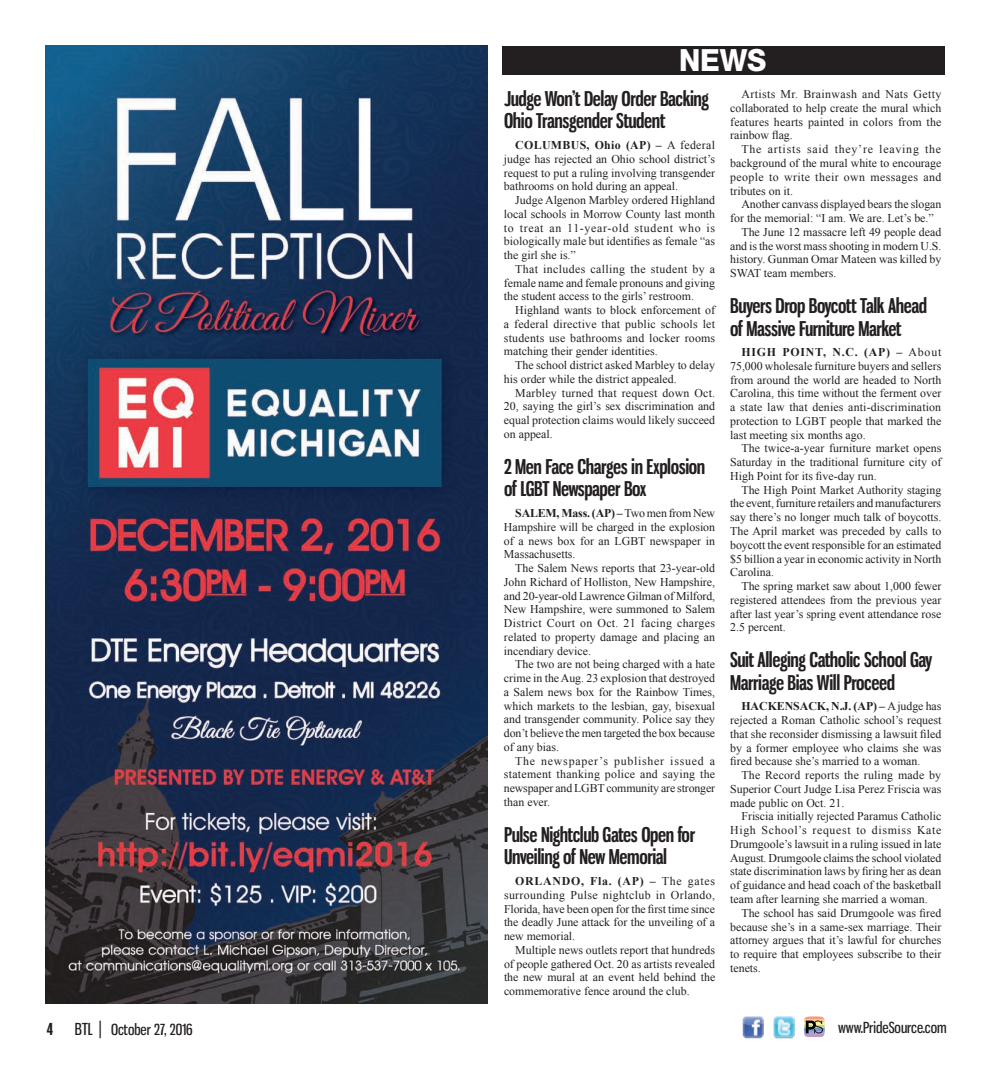
<style>
.page{position:relative;width:990px;height:1080px;background:#fff}
.page>*{position:absolute;margin:0;border:0;box-sizing:border-box;transform-origin:0 0}
.Breif_Box_Title{font:800 30.62px "Helvetica Neue";color:#fff;scale:.94 1}
.t1{font:700 20px/22.5px "Gnuolane Rg";letter-spacing:-.02em;color:#231f20}
.t2{font:700 16.25px "Gnuolane Rg";color:#231f20}
.t3{font:15px "Gnuolane Rg";color:#231f20}
.Body_Copy{font:11.88px/13.8px "Times New Roman";color:#231f20;text-align:justify}
.s1{font-weight:700}
.s2{font-size:16.25px}
.s3{font-size:17.5px}
</style>
<div class="page">
<img style="left:773px;top:1016px;width:22px;height:22px">
<img style="left:742px;top:1016px;width:22px;height:22px">
<hr style="left:804px;top:1016px;width:21px;height:3px;background:#f69a7a">
<hr style="left:804px;top:1019px;width:21px;height:3px;background:#fdc88a">
<hr style="left:804px;top:1022px;width:21px;height:3px;background:#f6f3a2">
<hr style="left:804px;top:1025px;width:21px;height:3px;background:#b7d99b">
<hr style="left:804px;top:1028px;width:21px;height:3px;background:#868fc4">
<hr style="left:804px;top:1031px;width:21px;height:3px;background:#8fafd8">
<hr style="left:804px;top:1034px;width:21px;height:3px;background:#bb9cc9">
<svg style="left:806px;top:1021px;width:17px;height:12px"></svg>
<div style="left:502px;top:46px;width:443px;height:29px;background:#231f20"></div>
<img style="left:45px;top:45px;width:443px;height:958px">
<p class="Breif_Box_Title" style="left:679px;top:42px;width:94px">NEWS</p>
<p class="t1" style="left:504px;top:87px;width:206px">Judge Won’t Delay Order Backing<br>Ohio Transgender Student</p>
<p class="Body_Copy" style="left:504px;top:138px;width:213px;text-indent:11px"><span class="s1">COLUMBUS, Ohio (AP) –</span> A federal judge has rejected an Ohio school district’s request to put a ruling involving transgender bathrooms on hold during an appeal.</p>
<p class="Body_Copy" style="left:504px;top:193px;width:213px;text-indent:11px">Judge Algenon Marbley ordered Highland local schools in Morrow County last month to treat an 11-year-old student who is biologically male but identifies as female “as the girl she is.”</p>
<p class="Body_Copy" style="left:504px;top:262px;width:213px;text-indent:11px">That includes calling the student by a female name and female pronouns and giving the student access to the girls’ restroom.</p>
<p class="Body_Copy" style="left:504px;top:303px;width:213px;text-indent:11px">Highland wants to block enforcement of a federal directive that public schools let students use bathrooms and locker rooms matching their gender identities.</p>
<p class="Body_Copy" style="left:504px;top:358px;width:213px;text-indent:11px">The school district asked Marbley to delay his order while the district appealed.</p>
<p class="Body_Copy" style="left:504px;top:385px;width:213px;text-indent:11px">Marbley turned that request down Oct.<br>20, saying the girl’s sex discrimination and equal protection claims would likely succeed on appeal.</p>
<p class="t1" style="left:504px;top:455px;width:203px">2 Men Face Charges in Explosion of LGBT Newspaper Box</p>
<p class="Body_Copy" style="left:504px;top:506px;width:213px;text-indent:11px"><span class="s1">SALEM, Mass. (AP) –</span> Two men from New Hampshire will be charged in the explosion of a news box for an LGBT newspaper in Massachusetts.</p>
<p class="Body_Copy" style="left:504px;top:561px;width:213px;text-indent:11px">The Salem News reports that 23-year-old John Richard of Holliston, New Hampshire, and 20-year-old Lawrence Gilman of Milford, New Hampshire, were summoned to Salem District Court on Oct. 21 facing charges related to property damage and placing an incendiary device.</p>
<p class="Body_Copy" style="left:504px;top:657px;width:213px;text-indent:11px">The two are not being charged with a hate crime in the Aug. 23 explosion that destroyed a Salem news box for the Rainbow Times, which markets to the lesbian, gay, bisexual and transgender community. Police say they don’t believe the men targeted the box because of any bias.</p>
<p class="Body_Copy" style="left:504px;top:753px;width:213px;text-indent:11px">The newspaper’s publisher issued a statement thanking police and saying the newspaper and LGBT community are stronger than ever.</p>
<p class="t1" style="left:504px;top:823px;width:193px">Pulse Nightclub Gates Open for<br>Unveiling of New Memorial</p>
<p class="Body_Copy" style="left:504px;top:874px;width:213px;text-indent:11px"><span class="s1">ORLANDO, Fla. (AP) –</span> The gates surrounding Pulse nightclub in Orlando, Florida, have been open for the first time since the deadly June attack for the unveiling of a new memorial.</p>
<p class="Body_Copy" style="left:504px;top:943px;width:213px;text-indent:11px">Multiple news outlets report that hundreds of people gathered Oct. 20 as artists revealed the new mural at an event held behind the commemorative fence around the club.</p>
<p class="Body_Copy" style="left:730px;top:87px;width:213px;text-indent:11px">Artists Mr. Brainwash and Nats Getty collaborated to help create the mural which features hearts painted in colors from the rainbow flag.</p>
<p class="Body_Copy" style="left:730px;top:142px;width:213px;text-indent:11px">The artists said they’re leaving the background of the mural white to encourage people to write their own messages and tributes on it.</p>
<p class="Body_Copy" style="left:730px;top:197px;width:213px;text-indent:11px">Another canvass displayed bears the slogan for the memorial: “I am. We are. Let’s be.”</p>
<p class="Body_Copy" style="left:730px;top:225px;width:213px;text-indent:11px">The June 12 massacre left 49 people dead and is the worst mass shooting in modern U.S. history. Gunman Omar Mateen was killed by SWAT team members.</p>
<p class="t1" style="left:730px;top:294px;width:199px">Buyers Drop Boycott Talk Ahead of Massive Furniture Market</p>
<p class="Body_Copy" style="left:730px;top:345px;width:213px;text-indent:11px"><span class="s1">HIGH POINT, N.C. (AP) –</span> About 75,000 wholesale furniture buyers and sellers from around the world are headed to North Carolina, this time without the ferment over a state law that denies anti-discrimination protection to LGBT people that marked the last meeting six months ago.</p>
<p class="Body_Copy" style="left:730px;top:441px;width:213px;text-indent:11px">The twice-a-year furniture market opens Saturday in the traditional furniture city of High Point for its five-day run.</p>
<p class="Body_Copy" style="left:730px;top:483px;width:213px;text-indent:11px">The High Point Market Authority staging the event, furniture retailers and manufacturers say there’s no longer much talk of boycotts.<br>The April market was preceded by calls to boycott the event responsible for an estimated $5 billion a year in economic activity in North Carolina.</p>
<p class="Body_Copy" style="left:730px;top:579px;width:213px;text-indent:11px">The spring market saw about 1,000 fewer registered attendees from the previous year after last year’s spring event attendance rose 2.5 percent.</p>
<p class="t1" style="left:730px;top:649px;width:204px">Suit Alleging Catholic School Gay<br>Marriage Bias Will Proceed</p>
<p class="Body_Copy" style="left:730px;top:699px;width:213px;text-indent:11px"><span class="s1">HACKENSACK, N.J. (AP) –</span> A judge has rejected a Roman Catholic school’s request that she reconsider dismissing a lawsuit filed by a former employee who claims she was fired because she’s married to a woman.</p>
<p class="Body_Copy" style="left:730px;top:768px;width:213px;text-indent:11px">The Record reports the ruling made by Superior Court Judge Lisa Perez Friscia was made public on Oct. 21.</p>
<p class="Body_Copy" style="left:730px;top:809px;width:213px;text-indent:11px">Friscia initially rejected Paramus Catholic High School’s request to dismiss Kate Drumgoole’s lawsuit in a ruling issued in late August. Drumgoole claims the school violated state discrimination laws by firing her as dean of guidance and head coach of the basketball team after learning she married a woman.</p>
<p class="Body_Copy" style="left:730px;top:906px;width:213px;text-indent:11px">The school has said Drumgoole was fired because she’s in a same-sex marriage. Their attorney argues that it’s lawful for churches to require that employees subscribe to their tenets.</p>
<p class="t2" style="left:47px;top:1019px;width:8px">4</p>
<p class="t3" style="left:75px;top:1021px;width:119px"><span class="s2">BTL</span> <span class="s3">|</span> October 27, 2016</p>
<p class="t3" style="left:838px;top:1019px;width:110px">www.PrideSource.com</p>
</div>
